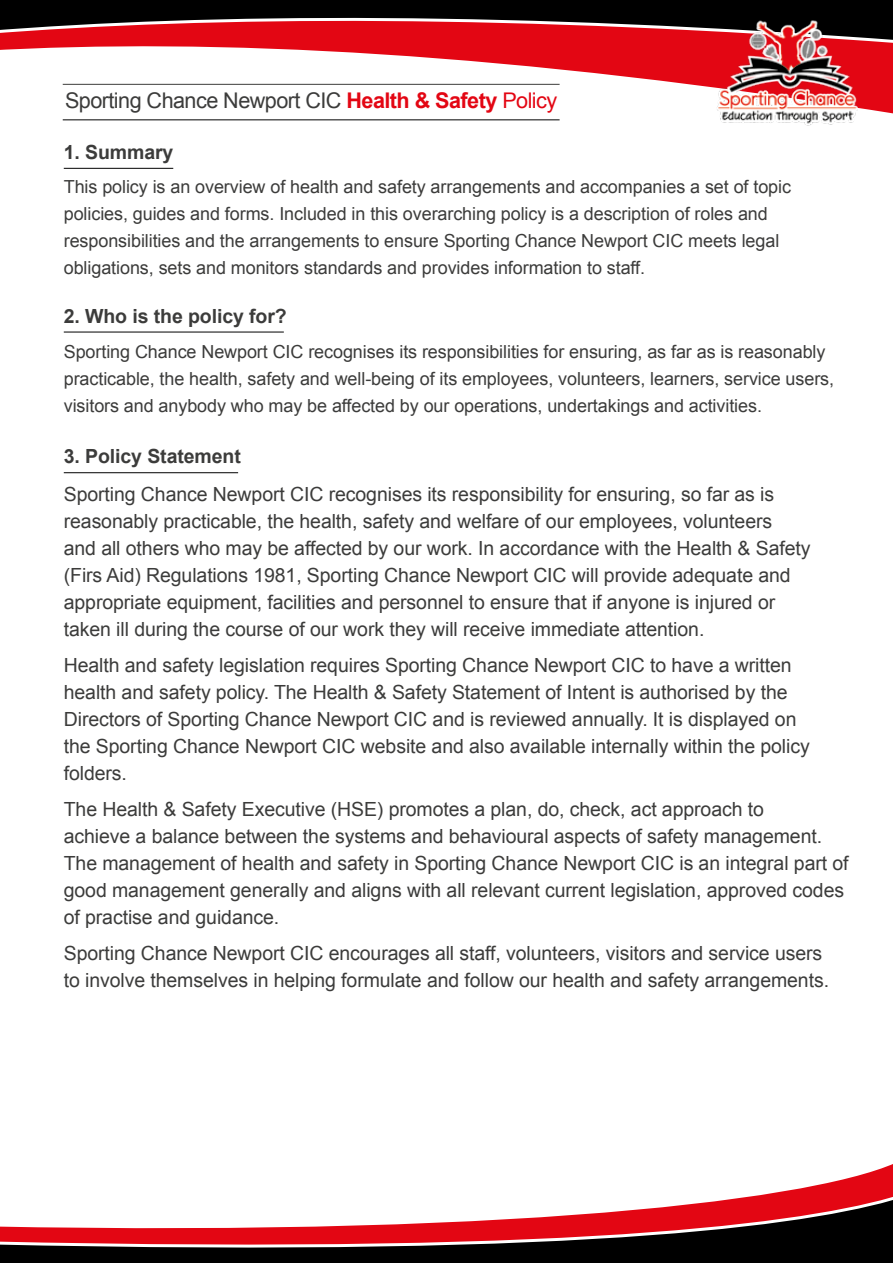
<style>
.page{position:relative;width:893px;height:1263px;background:#fff}
.page>*{position:absolute;margin:0;border:0;box-sizing:border-box;transform-origin:0 0}
.t1{font:21.6px "Arial";letter-spacing:-.025em;color:#3c3c3b}
.t2{font:19.5px/27px "Arial";letter-spacing:-.005em;color:#3c3c3b}
.t3{font:700 19.5px "Arial";letter-spacing:-.005em;color:#3c3c3b}
.t4{font:18px/27px "Arial";letter-spacing:-.005em;color:#3c3c3b}
.s1{font-weight:700;color:#e30613}
.s2{color:#e30613}
</style>
<div class="page">
<div style="left:0;top:1257px;width:893px;height:6px;background:#000"></div>
<svg style="left:0;top:1164px;width:893px;height:93px"></svg>
<div style="left:0;top:0;width:893px;height:13px;background:#000"></div>
<svg style="left:0;top:13px;width:893px;height:108px"></svg>
<img style="left:715px;top:18px;width:145px;height:108px">
<hr style="left:64px;top:168px;width:109px;height:1px;background:#000">
<hr style="left:64px;top:332px;width:220px;height:1px;background:#000">
<hr style="left:64px;top:472px;width:174px;height:1px;background:#000">
<hr style="left:63px;top:84px;width:497px;height:1px;background:#3c3c3b">
<hr style="left:63px;top:119px;width:497px;height:1px;background:#000">
<p class="t1" style="left:65px;top:87px;width:494px">Sporting Chance Newport CIC <span class="s1">Health &amp; Safety</span> <span class="s2">Policy</span></p>
<p class="t3" style="left:64px;top:139px;width:111px">1. Summary</p>
<p class="t4" style="left:64px;top:174px;width:729px">This policy is an overview of health and safety arrangements and accompanies a set of topic policies, guides and forms. Included in this overarching policy is a description of roles and responsibilities and the arrangements to ensure Sporting Chance Newport CIC meets legal obligations, sets and monitors standards and provides information to staff.</p>
<p class="t3" style="left:64px;top:303px;width:225px">2. Who is the policy for?</p>
<p class="t4" style="left:64px;top:338px;width:772px">Sporting Chance Newport CIC recognises its responsibilities for ensuring, as far as is reasonably practicable, the health, safety and well-being of its employees, volunteers, learners, service users, visitors and anybody who may be affected by our operations, undertakings and activities.</p>
<p class="t3" style="left:64px;top:443px;width:179px">3. Policy Statement</p>
<p class="t2" style="left:64px;top:481px;width:748px">Sporting Chance Newport CIC recognises its responsibility for ensuring, so far as is reasonably practicable, the health, safety and welfare of our employees, volunteers<br>and all others who may be affected by our work. In accordance with the Health &amp; Safety (Firs Aid) Regulations 1981, Sporting Chance Newport CIC will provide adequate and appropriate equipment, facilities and personnel to ensure that if anyone is injured or taken ill during the course of our work they will receive immediate attention.</p>
<p class="t2" style="left:64px;top:652px;width:747px">Health and safety legislation requires Sporting Chance Newport CIC to have a written health and safety policy. The Health &amp; Safety Statement of Intent is authorised by the Directors of Sporting Chance Newport CIC and is reviewed annually. It is displayed on the Sporting Chance Newport CIC website and also available internally within the policy folders.</p>
<p class="t2" style="left:64px;top:796px;width:786px">The Health &amp; Safety Executive (HSE) promotes a plan, do, check, act approach to<br>achieve a balance between the systems and behavioural aspects of safety management.<br>The management of health and safety in Sporting Chance Newport CIC is an integral part of good management generally and aligns with all relevant current legislation, approved codes of practise and guidance.</p>
<p class="t2" style="left:64px;top:940px;width:767px">Sporting Chance Newport CIC encourages all staff, volunteers, visitors and service users to involve themselves in helping formulate and follow our health and safety arrangements.</p>
</div>
